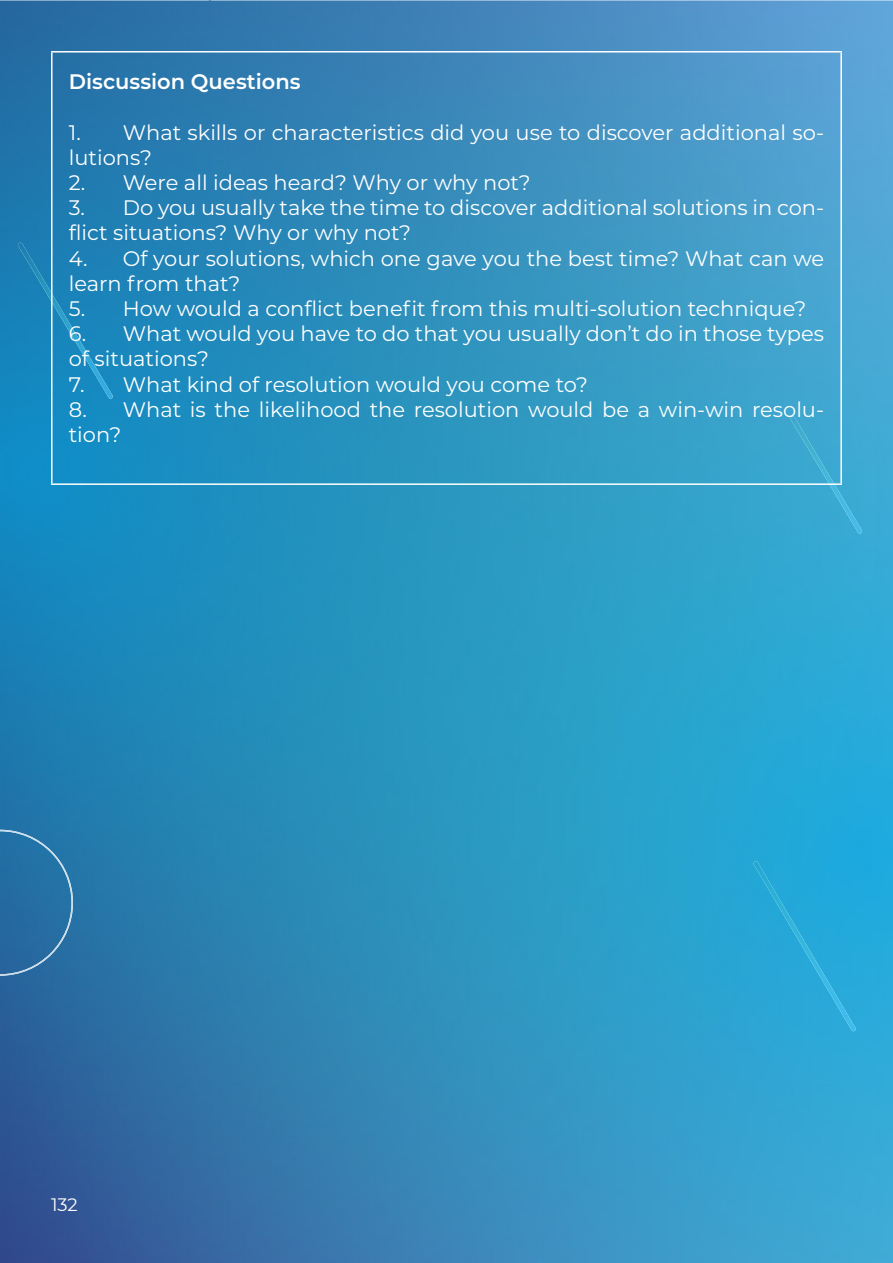
<style>
.page{position:relative;width:893px;height:1263px;background:#fff}
.page>*{position:absolute;margin:0;border:0;box-sizing:border-box;transform-origin:0 0}
.t1{font:21px/25.2px "Montserrat";color:#fff}
.t2{font:600 21px "Montserrat";color:#fff}
.t3{font:18px "Montserrat Alternates";color:#fff}
</style>
<div class="page">
<img style="left:211px;top:633px;width:682px;height:630px">
<img style="left:211px;top:0;width:682px;height:633px">
<img style="left:0;top:0;width:211px;height:1263px">
<img style="left:753px;top:861px;width:103px;height:170px">
<div style="left:17px;top:243px;width:97px;height:156px;background:#1985bb"></div>
<img style="left:790px;top:416px;width:73px;height:117px">
<img style="left:0;top:830px;width:73px;height:146px">
<hr style="left:51px;top:51px;width:791px;height:2px;background:#fff">
<hr style="left:51px;top:53px;width:2px;height:430px;background:#fff">
<hr style="left:840px;top:53px;width:2px;height:430px;background:#fff">
<hr style="left:51px;top:483px;width:791px;height:2px;background:#fff">
<p class="t2" style="left:69px;top:67px;width:233px">Discussion Questions</p>
<p class="t1" style="left:69px;top:119px;width:757px">1. What skills or characteristics did you use to discover additional so&shy;lutions?</p>
<p class="t1" style="left:69px;top:169px;width:463px">2. Were all ideas heard? Why or why not?</p>
<p class="t1" style="left:69px;top:194px;width:757px">3. Do you usually take the time to discover additional solutions in con&shy;flict situations? Why or why not?</p>
<p class="t1" style="left:69px;top:245px;width:757px">4. Of your solutions, which one gave you the best time? What can we learn from that?</p>
<p class="t1" style="left:69px;top:295px;width:739px">5. How would a conflict benefit from this multi-solution technique?</p>
<p class="t1" style="left:69px;top:320px;width:757px">6. What would you have to do that you usually don’t do in those types of situations?</p>
<p class="t1" style="left:69px;top:371px;width:521px">7. What kind of resolution would you come to?</p>
<p class="t1" style="left:69px;top:396px;width:757px">8. What is the likelihood the resolution would be a win-win resolu&shy;tion?</p>
<p class="t3" style="left:51px;top:1192px;width:28px">132</p>
</div>
